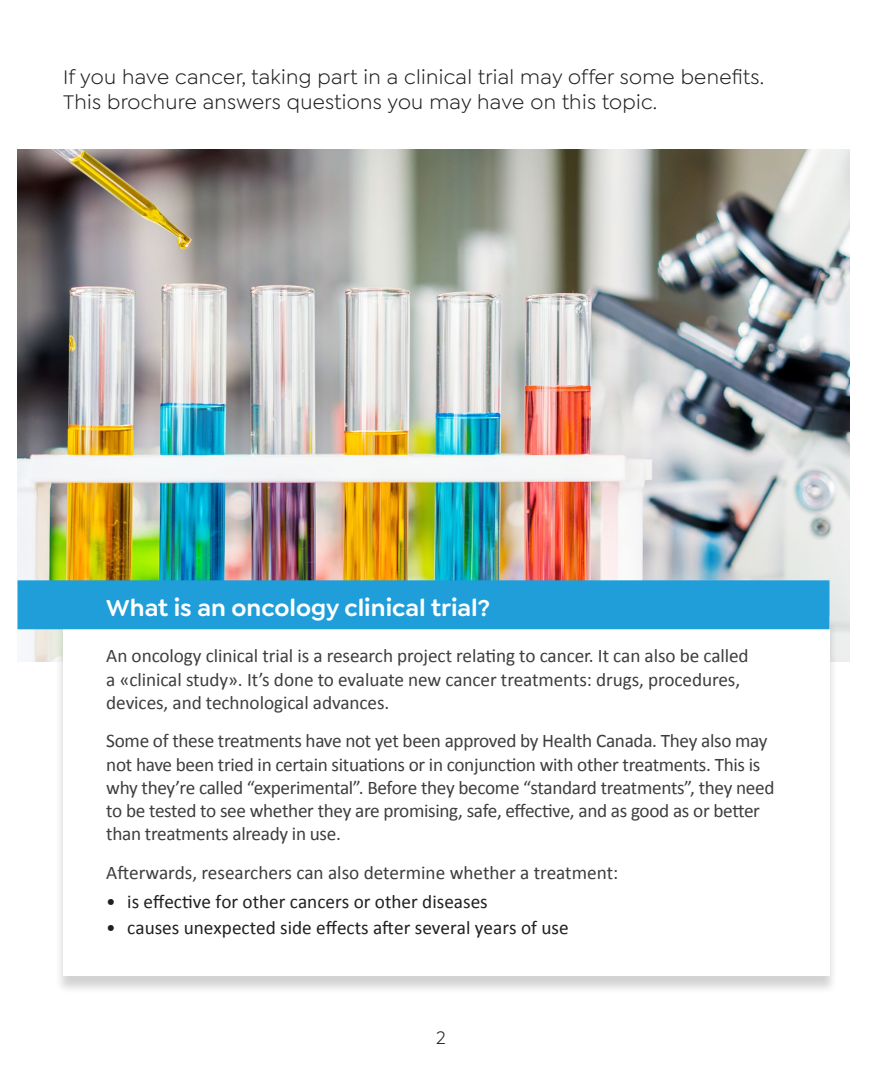
<style>
.page{position:relative;width:882px;height:1071px;background:#fff}
.page>*{position:absolute;margin:0;border:0;box-sizing:border-box;transform-origin:0 0}
.t1{font:600 24.5px "Goldplay";color:#fff}
.t2{font:21px/25.2px "Goldplay";letter-spacing:.015em;color:#231f20}
.t3{font:19.25px/23.1px "Calibri";letter-spacing:-.015em;color:#3e3e3f}
.t4{font:19.25px "Calibri";color:#231f20}
.t5{font:19.25px "Goldplay";color:#231f20}
</style>
<div class="page">
<img style="left:18px;top:150px;width:832px;height:512px">
<div style="left:55px;top:619px;width:783px;height:375px;background:#231f20;opacity:.2"></div>
<div style="left:63px;top:616px;width:767px;height:359px;background:#fff"></div>
<div style="left:18px;top:580px;width:812px;height:49px;background:#209ed9"></div>
<p class="t2" style="left:63px;top:65px;width:703px">If you have cancer, taking part in a clinical trial may offer some benefits.<br>This brochure answers questions you may have on this topic.</p>
<p class="t1" style="left:106px;top:592px;width:385px">What is an oncology clinical trial?</p>
<p class="t3" style="left:106px;top:645px;width:644px">An oncology clinical trial is a research project relating to cancer. It can also be called a «clinical study». It’s done to evaluate new cancer treatments: drugs, procedures, devices, and technological advances.</p>
<p class="t3" style="left:106px;top:730px;width:670px">Some of these treatments have not yet been approved by Health Canada. They also may not have been tried in certain situations or in conjunction with other treatments. This is why they’re called “experimental”. Before they become “standard treatments”, they need to be tested to see whether they are promising, safe, effective, and as good as or better than treatments already in use.</p>
<p class="t3" style="left:106px;top:861px;width:513px">Afterwards, researchers can also determine whether a treatment:</p>
<p class="t4" style="left:106px;top:889px;width:383px">• is effective for other cancers or other diseases</p>
<p class="t4" style="left:106px;top:915px;width:464px">• causes unexpected side effects after several years of use</p>
<p class="t5" style="left:436px;top:1026px;width:11px">2</p>
</div>
